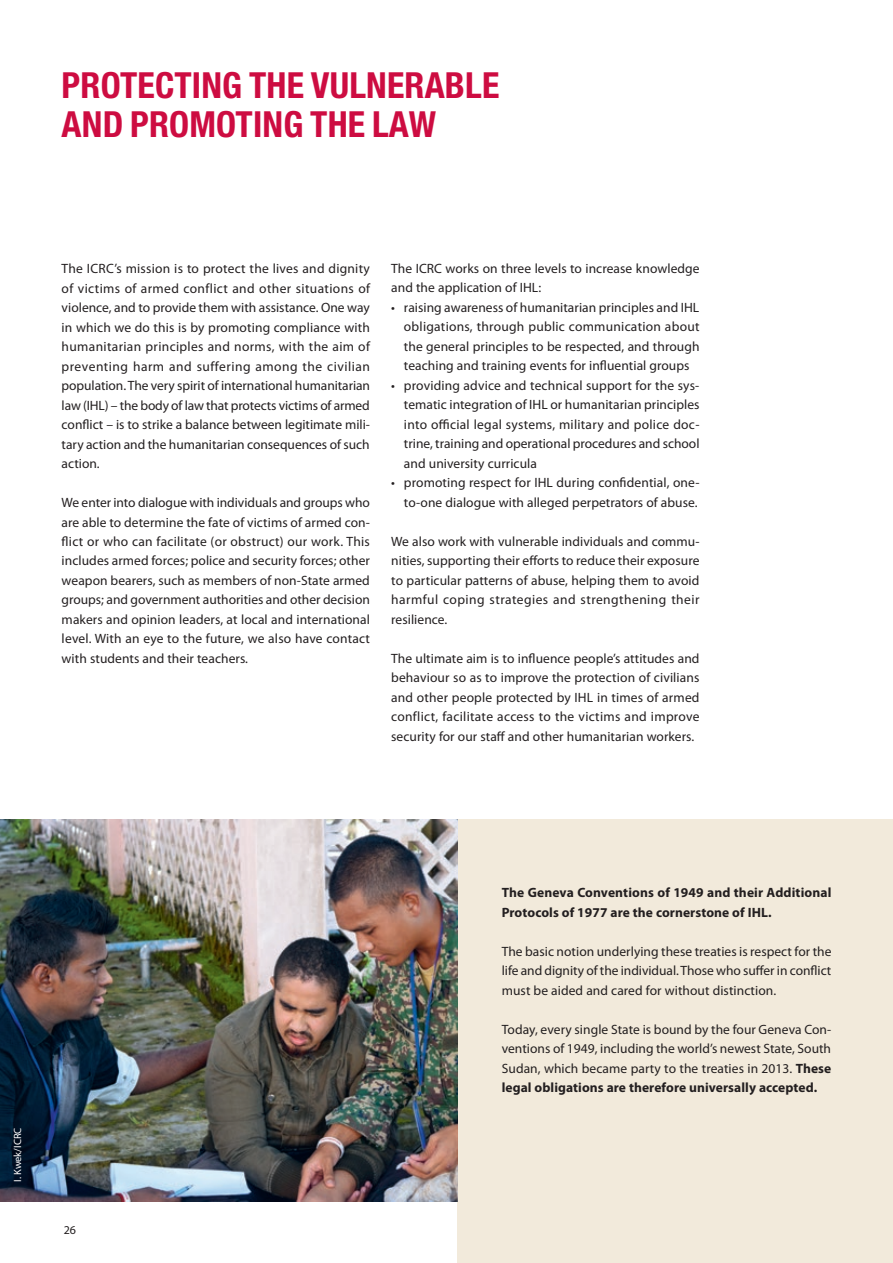
<style>
.page{position:relative;width:893px;height:1263px;background:#fff}
.page>*{position:absolute;margin:0;border:0;box-sizing:border-box;transform-origin:0 0}
.t1{font:700 condensed 36px/39px "Helvetica Neue LT Pro";letter-spacing:.005em;color:#cd0c41}
.t2{font:13.5px/19.5px "Myriad Pro";letter-spacing:.005em;color:#231f20;text-align:justify}
.t3{font:700 13.5px/19.5px "Myriad Pro";letter-spacing:.005em;color:#231f20}
.t4{font:12px "Myriad Pro";color:#231f20}
.t5{font:10.5px "Myriad Pro";color:#fff}
.s1{font-weight:700}
</style>
<div class="page">
<div style="left:457px;top:819px;width:436px;height:444px;background:#f2eadb"></div>
<hr style="left:892px;top:0;width:1px;height:1263px;background:#e6e0d1">
<img style="left:0;top:819px;width:457px;height:382px">
<h1 class="t1" style="left:62px;top:66px;width:439px">PROTECTING THE VULNERABLE<br>AND PROMOTING THE LAW</h1>
<p class="t2" style="left:62px;top:259px;width:310px">The ICRC’s mission is to protect the lives and dignity of victims of armed conflict and other situations of violence, and to provide them with assistance. One way in which we do this is by promoting compliance with humanitarian principles and norms, with the aim of preventing harm and suffering among the civilian population. The very spirit of international humanitarian law (IHL) – the body of law that protects victims of armed conflict – is to strike a balance between legitimate mili&shy;tary action and the humanitarian consequences of such action.</p>
<p class="t2" style="left:62px;top:492px;width:310px">We enter into dialogue with individuals and groups who are able to determine the fate of victims of armed con&shy;flict or who can facilitate (or obstruct) our work. This includes armed forces; police and security forces; other weapon bearers, such as members of non-State armed groups; and government authorities and other decision makers and opinion leaders, at local and international level. With an eye to the future, we also have contact with students and their teachers.</p>
<p class="t2" style="left:391px;top:258px;width:310px">The ICRC works on three levels to increase knowledge and the application of IHL:</p>
<p class="t2" style="left:404px;top:297px;width:297px;text-indent:-13px">• raising awareness of humanitarian principles and IHL obligations, through public communication about the general principles to be respected, and through teaching and training events for influential groups</p>
<p class="t2" style="left:404px;top:375px;width:297px;text-indent:-13px">• providing advice and technical support for the sys&shy;tematic integration of IHL or humanitarian principles into official legal systems, military and police doc&shy;trine, training and operational procedures and school and university curricula</p>
<p class="t2" style="left:391px;top:473px;width:310px;text-align:right">• promoting respect for IHL during confidential, one&shy;to-one dialogue with alleged perpetrators of abuse.</p>
<p class="t2" style="left:391px;top:531px;width:310px">We also work with vulnerable individuals and commu&shy;nities, supporting their efforts to reduce their exposure to particular patterns of abuse, helping them to avoid harmful coping strategies and strengthening their resilience.</p>
<p class="t2" style="left:391px;top:648px;width:310px">The ultimate aim is to influence people’s attitudes and behaviour so as to improve the protection of civilians and other people protected by IHL in times of armed conflict, facilitate access to the victims and improve security for our staff and other humanitarian workers.</p>
<p class="t5" style="left:11px;top:1182px;width:56px;rotate:-90deg">I. Kwek/ICRC</p>
<p class="t4" style="left:64px;top:1222px;width:14px">26</p>
<p class="t3" style="left:502px;top:882px;width:331px">The Geneva Conventions of 1949 and their Additional<br>Protocols of 1977 are the cornerstone of IHL.</p>
<p class="t2" style="left:502px;top:941px;width:331px">The basic notion underlying these treaties is respect for the life and dignity of the individual. Those who suffer in conflict must be aided and cared for without distinction.</p>
<p class="t2" style="left:502px;top:1019px;width:331px">Today, every single State is bound by the four Geneva Con&shy;ventions of 1949, including the world’s newest State, South Sudan, which became party to the treaties in 2013. <span class="s1">These legal obligations are therefore universally accepted.</span></p>
</div>
